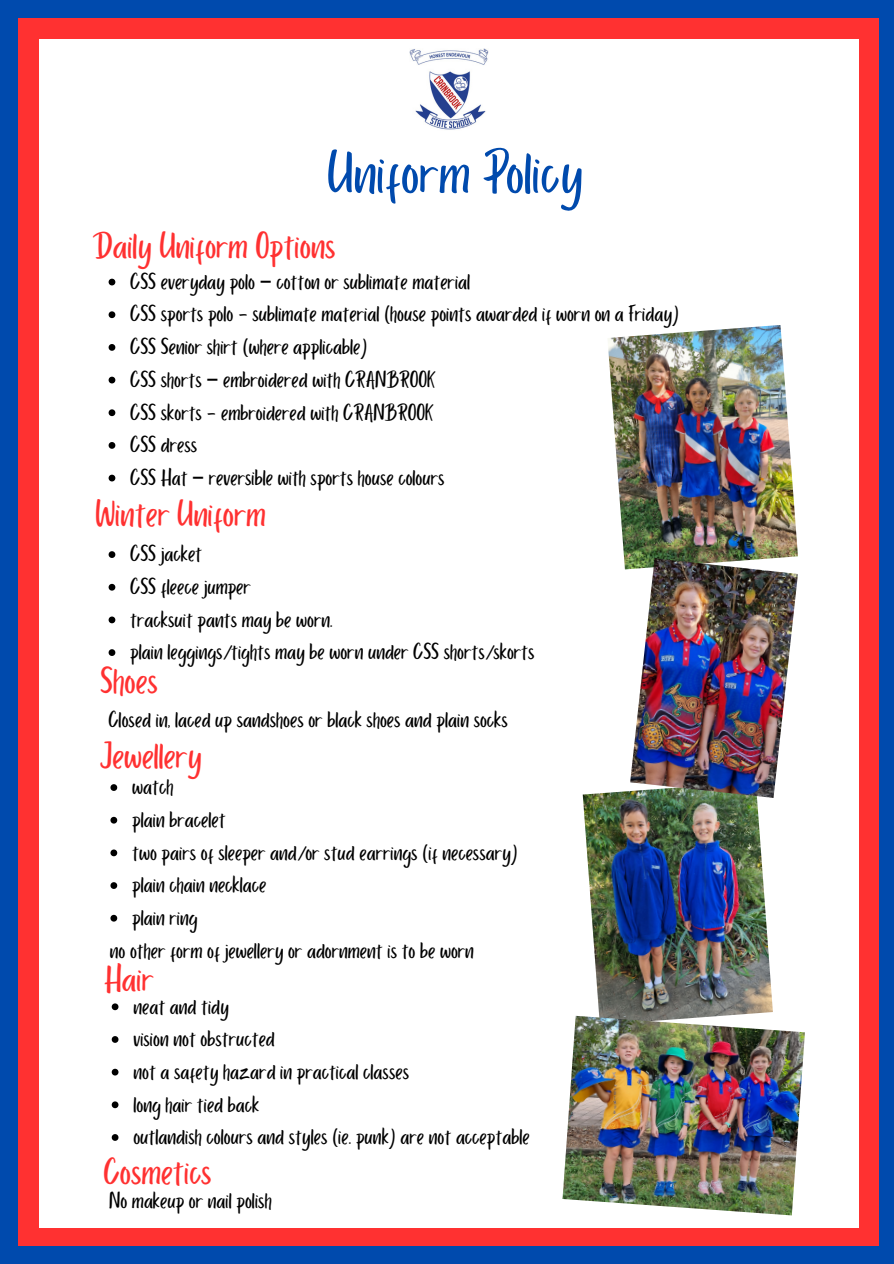
<style>
.page{position:relative;width:894px;height:1264px;background:#fff}
.page>*{position:absolute;margin:0;border:0;box-sizing:border-box;transform-origin:0 0}
.t1{font:63px "Porcelain";color:#004aad}
.t2{font:39px "Porcelain";color:#ff3131}
.t3{font:24px "Porcelain";color:#000}
.s1{font-family:"Noto Sans Gurmukhi"}
</style>
<div class="page">
<div style="left:0;top:0;width:893px;height:1263px;background:#004aad"></div>
<div style="left:18px;top:18px;width:860px;height:1228px;background:#ff3131"></div>
<div style="left:39px;top:39px;width:819px;height:1188px;background:#fff"></div>
<img style="left:409px;top:48px;width:79px;height:82px">
<img style="left:608px;top:325px;width:189px;height:244px">
<svg style="left:109px;top:551px;width:6px;height:7px"></svg>
<svg style="left:109px;top:584px;width:6px;height:6px"></svg>
<svg style="left:109px;top:616px;width:6px;height:7px"></svg>
<svg style="left:109px;top:649px;width:6px;height:7px"></svg>
<svg style="left:110px;top:784px;width:7px;height:7px"></svg>
<svg style="left:110px;top:816px;width:7px;height:7px"></svg>
<svg style="left:110px;top:849px;width:7px;height:7px"></svg>
<svg style="left:110px;top:882px;width:7px;height:7px"></svg>
<svg style="left:110px;top:914px;width:7px;height:7px"></svg>
<svg style="left:112px;top:1003px;width:6px;height:7px"></svg>
<svg style="left:112px;top:1036px;width:6px;height:6px"></svg>
<svg style="left:112px;top:1068px;width:6px;height:7px"></svg>
<svg style="left:112px;top:1101px;width:6px;height:7px"></svg>
<svg style="left:112px;top:1134px;width:6px;height:6px"></svg>
<img style="left:582px;top:791px;width:190px;height:224px">
<img style="left:630px;top:558px;width:167px;height:240px">
<img style="left:562px;top:1015px;width:242px;height:200px">
<svg style="left:109px;top:279px;width:6px;height:6px"></svg>
<svg style="left:109px;top:311px;width:6px;height:7px"></svg>
<svg style="left:109px;top:344px;width:6px;height:7px"></svg>
<svg style="left:109px;top:377px;width:6px;height:6px"></svg>
<svg style="left:109px;top:409px;width:6px;height:7px"></svg>
<svg style="left:109px;top:442px;width:6px;height:7px"></svg>
<svg style="left:109px;top:474px;width:6px;height:7px"></svg>
<p class="t1" style="left:327px;top:139px;width:257px">Uniform Policy</p>
<p class="t2" style="left:93px;top:225px;width:244px">Daily Uniform Options</p>
<p class="t3" style="left:130px;top:268px;width:341px">CSS everyday polo <span class="s1">–</span> cotton or sublimate material</p>
<p class="t3" style="left:130px;top:301px;width:550px">CSS sports polo - sublimate material (house points awarded if worn on a Friday)</p>
<p class="t3" style="left:130px;top:334px;width:238px">CSS Senior shirt (where applicable)</p>
<p class="t3" style="left:130px;top:366px;width:306px">CSS shorts <span class="s1">–</span> embroidered with CRANBROOK</p>
<p class="t3" style="left:130px;top:399px;width:304px">CSS skorts - embroidered with CRANBROOK</p>
<p class="t3" style="left:130px;top:432px;width:68px">CSS dress</p>
<p class="t3" style="left:130px;top:464px;width:316px">CSS Hat <span class="s1">–</span> reversible with sports house colours</p>
<p class="t2" style="left:95px;top:493px;width:172px">Winter Uniform</p>
<p class="t3" style="left:130px;top:541px;width:73px">CSS jacket</p>
<p class="t3" style="left:130px;top:573px;width:122px">CSS fleece jumper</p>
<p class="t3" style="left:130px;top:606px;width:204px">tracksuit pants may be worn.</p>
<p class="t3" style="left:130px;top:639px;width:405px">plain leggings/tights may be worn under CSS shorts/skorts</p>
<p class="t2" style="left:100px;top:659px;width:59px">Shoes</p>
<p class="t3" style="left:108px;top:706px;width:400px">Closed in, laced up sandshoes or black shoes and plain socks</p>
<p class="t2" style="left:100px;top:734px;width:103px">Jewellery</p>
<p class="t3" style="left:132px;top:774px;width:43px">watch</p>
<p class="t3" style="left:132px;top:806px;width:95px">plain bracelet</p>
<p class="t3" style="left:132px;top:839px;width:387px">two pairs of sleeper and/or stud earrings (if necessary)</p>
<p class="t3" style="left:132px;top:872px;width:136px">plain chain necklace</p>
<p class="t3" style="left:132px;top:904px;width:67px">plain ring</p>
<p class="t3" style="left:110px;top:937px;width:365px">no other form of jewellery or adornment is to be worn</p>
<p class="t2" style="left:104px;top:958px;width:51px">Hair</p>
<p class="t3" style="left:133px;top:993px;width:97px">neat and tidy</p>
<p class="t3" style="left:133px;top:1025px;width:143px">vision not obstructed</p>
<p class="t3" style="left:133px;top:1058px;width:277px">not a safety hazard in practical classes</p>
<p class="t3" style="left:133px;top:1091px;width:127px">long hair tied back</p>
<p class="t3" style="left:133px;top:1123px;width:397px">outlandish colours and styles (ie. punk) are not acceptable</p>
<p class="t2" style="left:103px;top:1151px;width:110px">Cosmetics</p>
<p class="t3" style="left:109px;top:1187px;width:164px">No makeup or nail polish</p>
</div>
